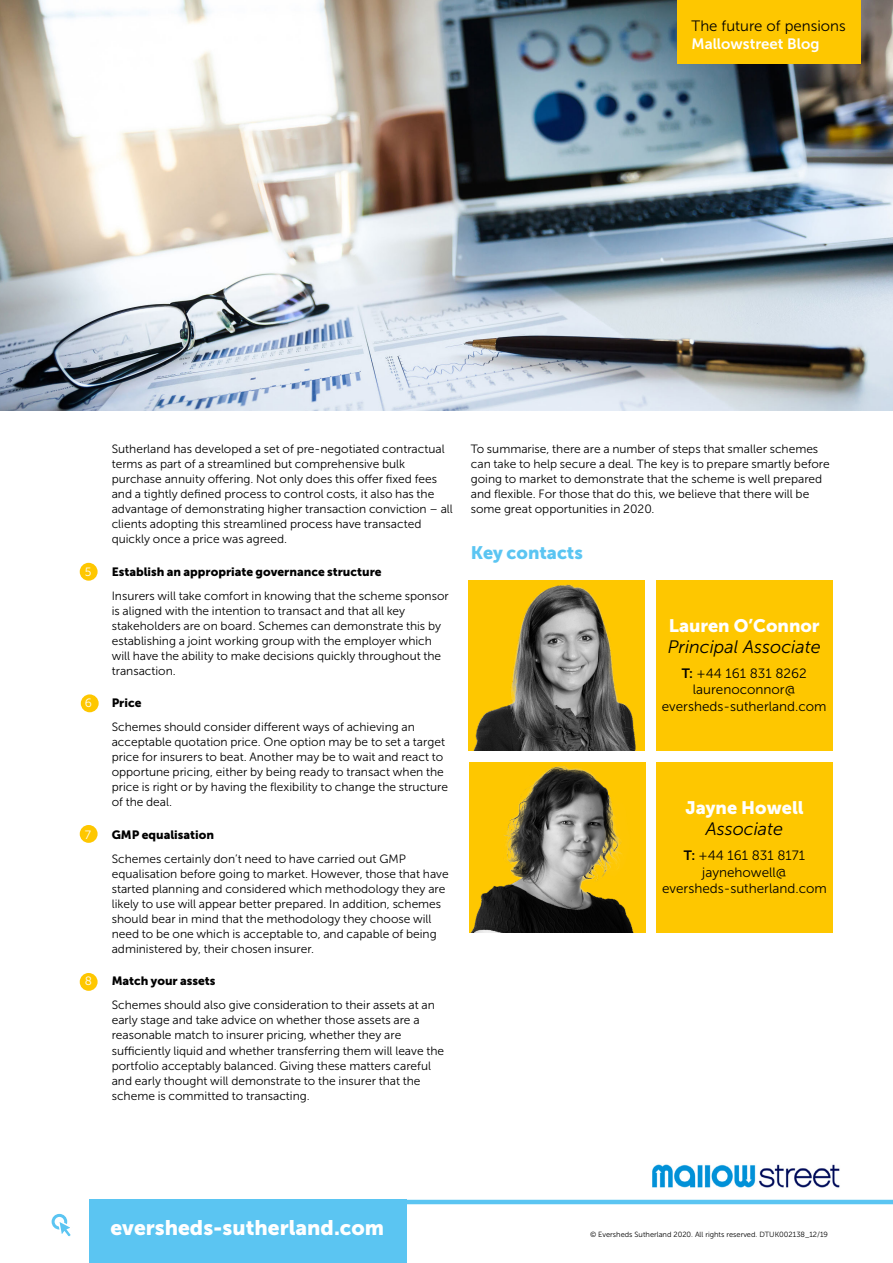
<style>
.page{position:relative;width:893px;height:1263px;background:#fff}
.page>*{position:absolute;margin:0;border:0;box-sizing:border-box;transform-origin:0 0}
.t1{font:21px "Museo Sans 900";color:#fff}
.t2{font:italic 18px "Museo Sans 300";color:#000}
.t3{font:18px "Museo Sans 900";color:#fff}
.t4{font:18px "Museo Sans 900";color:#5bc5f2}
.t5{font:15px "Museo Sans 300";color:#000}
.t6{font:15px "Museo Sans 700";color:#fff}
.t7{font:13.5px/16.5px "Museo Sans 300";color:#000;text-align:center}
.t8{font:12px/15px "Museo Sans 300";color:#000}
.t9{font:12px "Museo Sans 900";color:#000}
.t10{font:12px "Museo Sans 300";color:#fff}
.t11{font:7.5px "Museo Sans 300";color:#000}
.s1{font-family:"Museo Sans 700"}
</style>
<div class="page">
<div style="left:80px;top:973px;width:18px;height:18px;background:#fec700;border-radius:50%"></div>
<div style="left:80px;top:563px;width:18px;height:18px;background:#fec700;border-radius:50%"></div>
<div style="left:81px;top:694px;width:18px;height:18px;background:#fec700;border-radius:50%"></div>
<div style="left:80px;top:825px;width:18px;height:18px;background:#fec700;border-radius:50%"></div>
<img style="left:0;top:0;width:893px;height:410px">
<div style="left:677px;top:0;width:183px;height:64px;background:#fec700"></div>
<div style="left:656px;top:580px;width:177px;height:170px;background:#fec700"></div>
<div style="left:468px;top:580px;width:177px;height:170px;background:#fec700"></div>
<div style="left:89px;top:1200px;width:317px;height:63px;background:#5bc5f2"></div>
<div style="left:52px;top:1216px;width:15px;height:15px;border:3px solid #fff;border-radius:50%"></div>
<div style="left:52px;top:1214px;width:15px;height:15px;border:3px solid #5bc5f2;border-radius:50%"></div>
<svg style="left:57px;top:1218px;width:14px;height:19px"></svg>
<hr style="left:89px;top:1200px;width:804px;height:4px;background:#5bc5f2">
<img style="left:474px;top:584px;width:162px;height:166px">
<img style="left:652px;top:1164px;width:188px;height:24px">
<div style="left:656px;top:762px;width:177px;height:171px;background:#fec700"></div>
<img style="left:469px;top:765px;width:176px;height:168px">
<p class="t5" style="left:691px;top:18px;width:156px">The future of pensions</p>
<p class="t6" style="left:691px;top:36px;width:129px">Mallowstreet Blog</p>
<p class="t8" style="left:112px;top:442px;width:343px">Sutherland has developed a set of pre-negotiated contractual terms as part of a streamlined but comprehensive bulk purchase annuity offering. Not only does this offer fixed fees and a tightly defined process to control costs, it also has the advantage of demonstrating higher transaction conviction – all clients adopting this streamlined process have transacted quickly once a price was agreed.</p>
<p class="t10" style="left:85px;top:565px;width:8px">5</p>
<p class="t9" style="left:112px;top:565px;width:271px">Establish an appropriate governance structure</p>
<p class="t8" style="left:112px;top:588px;width:339px">Insurers will take comfort in knowing that the scheme sponsor is aligned with the intention to transact and that all key stakeholders are on board. Schemes can demonstrate this by establishing a joint working group with the employer which will have the ability to make decisions quickly throughout the transaction.</p>
<p class="t10" style="left:85px;top:697px;width:9px">6</p>
<p class="t9" style="left:112px;top:696px;width:31px">Price</p>
<p class="t8" style="left:112px;top:720px;width:338px">Schemes should consider different ways of achieving an acceptable quotation price. One option may be to set a target price for insurers to beat. Another may be to wait and react to opportune pricing, either by being ready to transact when the price is right or by having the flexibility to change the structure of the deal.</p>
<p class="t10" style="left:85px;top:828px;width:8px">7</p>
<p class="t9" style="left:112px;top:828px;width:104px">GMP equalisation</p>
<p class="t8" style="left:112px;top:851px;width:338px">Schemes certainly don’t need to have carried out GMP equalisation before going to market. However, those that have started planning and considered which methodology they are likely to use will appear better prepared. In addition, schemes should bear in mind that the methodology they choose will need to be one which is acceptable to, and capable of being administered by, their chosen insurer.</p>
<p class="t10" style="left:85px;top:975px;width:9px">8</p>
<p class="t9" style="left:112px;top:974px;width:105px">Match your assets</p>
<p class="t8" style="left:112px;top:998px;width:334px">Schemes should also give consideration to their assets at an early stage and take advice on whether those assets are a reasonable match to insurer pricing, whether they are sufficiently liquid and whether transferring them will leave the portfolio acceptably balanced. Giving these matters careful and early thought will demonstrate to the insurer that the scheme is committed to transacting.</p>
<p class="t8" style="left:471px;top:442px;width:360px">To summarise, there are a number of steps that smaller schemes can take to help secure a deal. The key is to prepare smartly before going to market to demonstrate that the scheme is well prepared and flexible. For those that do this, we believe that there will be some great opportunities in 2020.</p>
<h2 class="t4" style="left:471px;top:542px;width:114px">Key contacts</h2>
<h2 class="t3" style="left:669px;top:615px;width:152px">Lauren O’Connor</h2>
<h2 class="t2" style="left:668px;top:637px;width:154px">Principal Associate</h2>
<p class="t7" style="left:662px;top:665px;width:166px"><span class="s1">T:</span> +44 161 831 8262 laurenoconnor@ eversheds-sutherland.com</p>
<h2 class="t3" style="left:685px;top:798px;width:120px">Jayne Howell</h2>
<h2 class="t2" style="left:706px;top:819px;width:79px">Associate</h2>
<p class="t7" style="left:662px;top:847px;width:166px"><span class="s1">T:</span> +44 161 831 8171 jaynehowell@ eversheds-sutherland.com</p>
<h1 class="t1" style="left:110px;top:1216px;width:275px">eversheds-sutherland.com</h1>
<p class="t11" style="left:590px;top:1230px;width:239px">© Eversheds Sutherland 2020. All rights reserved. DTUK002138_12/19</p>
</div>
